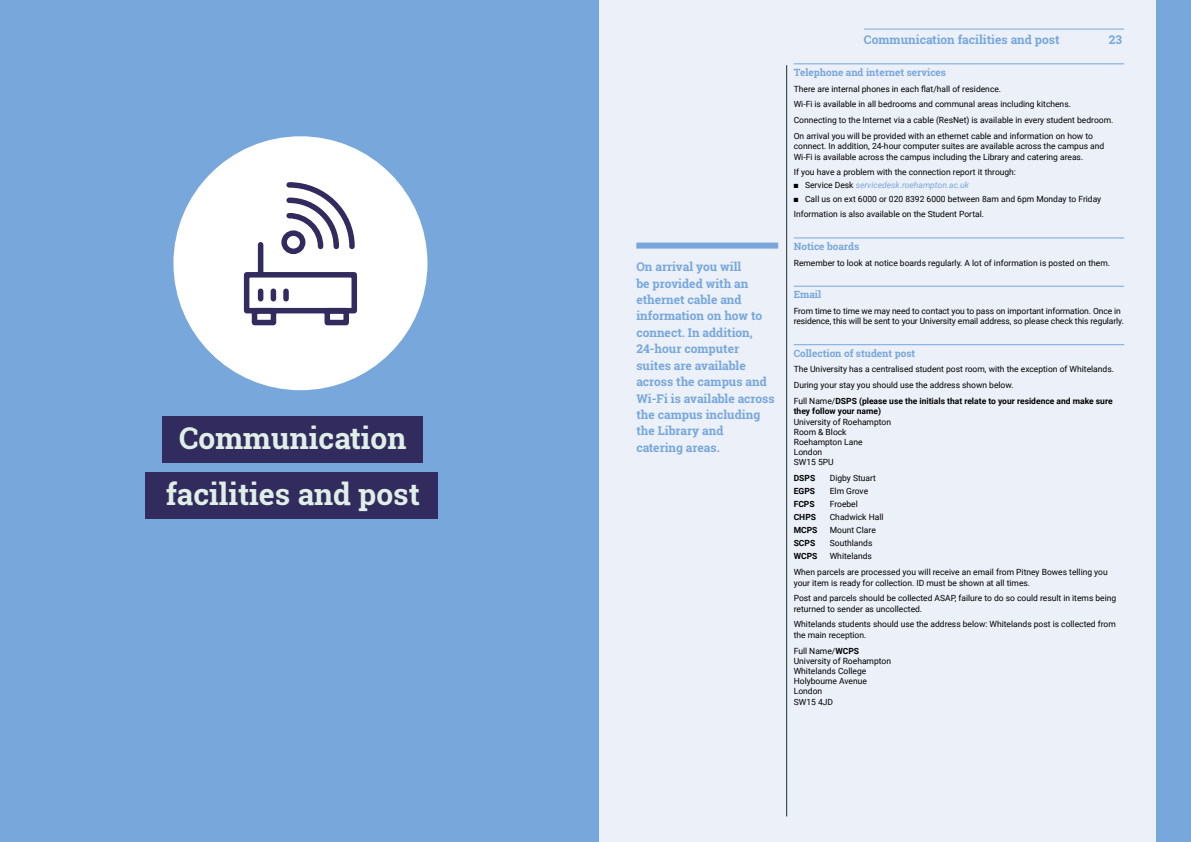
<style>
.page{position:relative;width:1191px;height:842px;background:#fff}
.page>*{position:absolute;margin:0;border:0;box-sizing:border-box;transform-origin:0 0}
.t1{font:700 30px/56px "Roboto Slab";color:#dfefe7;text-align:center}
.t2{font:700 12px/16.4px "Roboto Slab";color:#77a7db}
.t3{font:700 10px "Roboto Slab";color:#77a7db}
.t4{font:8.5px/15.9px "Roboto";color:#000}
.t5{font:700 8.5px "Roboto";color:#000}
.t6{font:italic 8.5px "Roboto";color:#77a7db}
.s1{color:#000}
.s2{font-style:normal;color:#000}
.s3{font-weight:700}
</style>
<div class="page">
<div style="left:0;top:0;width:1168px;height:842px;background:#ebf0f9"></div>
<div style="left:636px;top:243px;width:142px;height:6px;background:#77a7db"></div>
<hr style="left:786px;top:65px;width:1px;height:751px;background:#1e2e2e">
<div style="left:1157px;top:0;width:34px;height:842px;background:#77a7db"></div>
<hr style="left:793px;top:63px;width:331px;height:1px;background:#77a7db">
<hr style="left:793px;top:237px;width:331px;height:1px;background:#77a7db">
<hr style="left:793px;top:286px;width:331px;height:1px;background:#77a7db">
<hr style="left:793px;top:344px;width:331px;height:1px;background:#77a7db">
<hr style="left:864px;top:29px;width:260px;height:1px;background:#77a7db">
<div style="left:0;top:0;width:598px;height:842px;background:#77a7db"></div>
<div style="left:173px;top:136px;width:254px;height:254px;background:#fff;border-radius:50%"></div>
<div style="left:162px;top:416px;width:260px;height:46px;background:#312b5e"></div>
<div style="left:145px;top:472px;width:292px;height:46px;background:#312b5e"></div>
<svg style="left:243px;top:182px;width:114px;height:144px"></svg>
<h1 class="t1" style="left:166px;top:410px;width:256px">Communication facilities and post</h1>
<p class="t2" style="left:636px;top:259px;width:140px">On arrival you will<br>be provided with an ethernet cable and information on how to connect. In addition,<br>24-hour computer suites are available across the campus and<br>Wi-Fi is available across the campus including the Library and<br>catering areas.</p>
<h2 class="t2" style="left:864px;top:31px;width:197px">Communication facilities and post</h2>
<h2 class="t2" style="left:1108px;top:31px;width:15px">23</h2>
<p class="t3" style="left:793px;top:65px;width:154px">Telephone and internet services</p>
<p class="t4" style="left:793px;top:80px;width:321px">There are internal phones in each flat/hall of residence.<br>Wi-Fi is available in all bedrooms and communal areas including kitchens.<br>Connecting to the Internet via a cable (ResNet) is available in every student bedroom.<br>On arrival you will be provided with an ethernet cable and information on how to</p>
<p class="t4" style="left:793px;top:141px;width:312px;line-height:10.2px">connect. In addition, 24-hour computer suites are available across the campus and<br>Wi-Fi is available across the campus including the Library and catering areas.</p>
<p class="t4" style="left:793px;top:164px;width:224px">If you have a problem with the connection report it through:</p>
<p class="t6" style="left:793px;top:179px;width:177px"><span class="s1">■</span> <span class="s2">Service Desk</span> servicedesk.roehampton.ac.uk</p>
<p class="t4" style="left:793px;top:190px;width:309px">■ Call us on ext 6000 or 020 8392 6000 between 8am and 6pm Monday to Friday<br>Information is also available on the Student Portal.</p>
<p class="t3" style="left:793px;top:239px;width:67px">Notice boards</p>
<p class="t4" style="left:793px;top:254px;width:318px">Remember to look at notice boards regularly. A lot of information is posted on them.</p>
<p class="t3" style="left:793px;top:288px;width:29px">Email</p>
<p class="t4" style="left:793px;top:305px;width:332px;line-height:10.2px">From time to time we may need to contact you to pass on important information. Once in residence, this will be sent to your University email address, so please check this regularly.</p>
<p class="t3" style="left:793px;top:346px;width:123px">Collection of student post</p>
<p class="t4" style="left:793px;top:361px;width:322px">The University has a centralised student post room, with the exception of Whitelands.<br>During your stay you should use the address shown below.<br>Full Name/<span class="s3">DSPS (please use the initials that relate to your residence and make sure</span></p>
<p class="t5" style="left:793px;top:405px;width:89px">they follow your name)</p>
<p class="t4" style="left:793px;top:416px;width:99px;line-height:10.2px">University of Roehampton<br>Room &amp; Block<br>Roehampton Lane<br>London<br>SW15 5PU</p>
<p class="t5" style="left:793px;top:472px;width:23px">DSPS</p>
<p class="t4" style="left:829px;top:470px;width:48px">Digby Stuart</p>
<p class="t5" style="left:793px;top:485px;width:23px">EGPS</p>
<p class="t4" style="left:829px;top:483px;width:40px">Elm Grove</p>
<p class="t5" style="left:793px;top:498px;width:22px">FCPS</p>
<p class="t4" style="left:829px;top:496px;width:30px">Froebel</p>
<p class="t5" style="left:793px;top:511px;width:24px">CHPS</p>
<p class="t4" style="left:829px;top:509px;width:55px">Chadwick Hall</p>
<p class="t5" style="left:793px;top:524px;width:25px">MCPS</p>
<p class="t4" style="left:829px;top:522px;width:48px">Mount Clare</p>
<p class="t5" style="left:793px;top:537px;width:23px">SCPS</p>
<p class="t4" style="left:829px;top:535px;width:44px">Southlands</p>
<p class="t5" style="left:793px;top:550px;width:25px">WCPS</p>
<p class="t4" style="left:793px;top:548px;width:315px;text-indent:36px">Whitelands<br>When parcels are processed you will receive an email from Pitney Bowes telling you</p>
<p class="t4" style="left:793px;top:574px;width:324px">your item is ready for collection. ID must be shown at all times.<br>Post and parcels should be collected ASAP, failure to do so could result in items being</p>
<p class="t4" style="left:793px;top:600px;width:323px">returned to sender as uncollected.<br>Whitelands students should use the address below: Whitelands post is collected from</p>
<p class="t4" style="left:793px;top:626px;width:74px">the main reception.<br>Full Name/<span class="s3">WCPS</span></p>
<p class="t4" style="left:793px;top:655px;width:99px;line-height:10.2px">University of Roehampton<br>Whitelands College<br>Holybourne Avenue<br>London<br>SW15 4JD</p>
</div>
